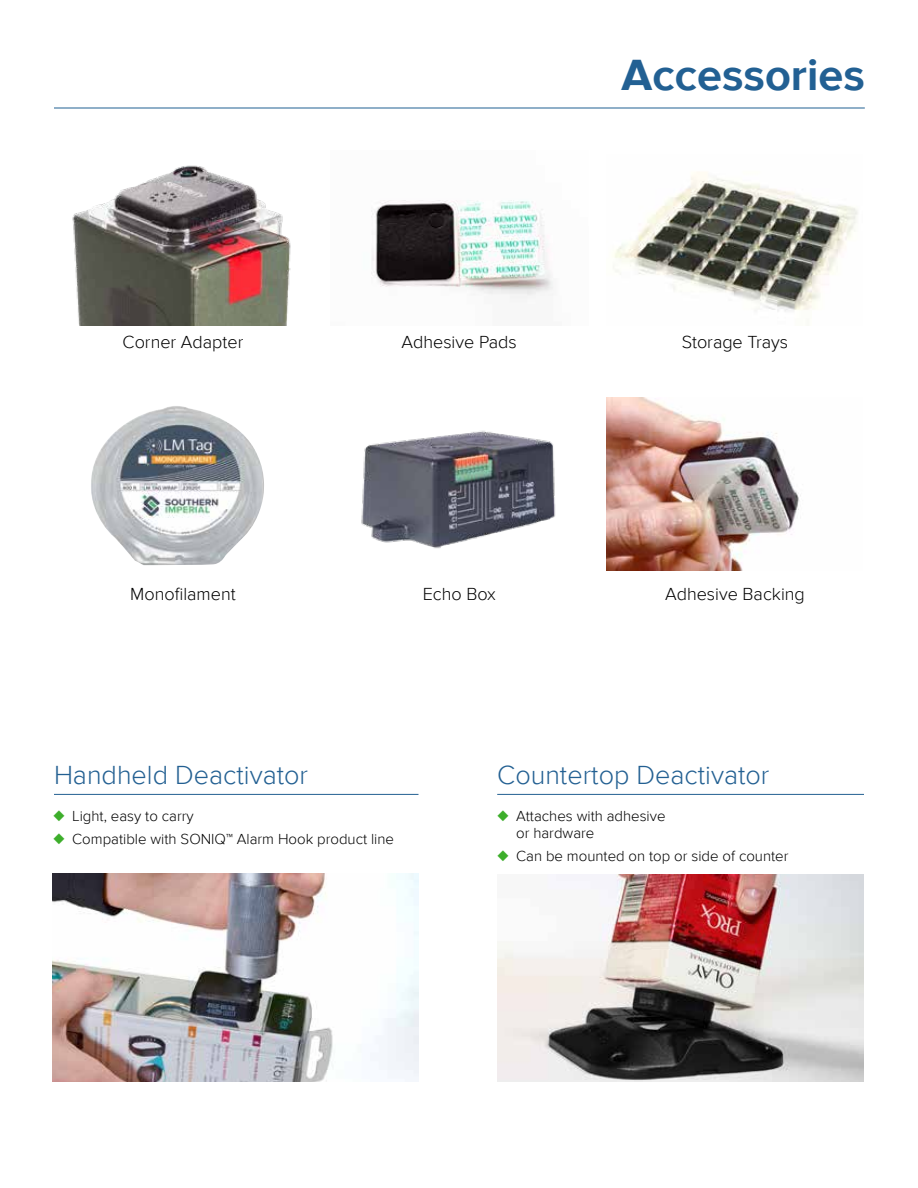
<style>
.page{position:relative;width:918px;height:1188px;background:#fff}
.page>*{position:absolute;margin:0;border:0;box-sizing:border-box;transform-origin:0 0}
.t1{font:700 45px "Proxima Nova";color:#226093}
.t2{font:300 27px "Proxima Nova";color:#236092}
.t3{font:300 18px "Proxima Nova";color:#000}
.t4{font:300 15px/16.5px "Proxima Nova";color:#000}
.s1{color:#3dae2b}
</style>
<div class="page">
<img style="left:72px;top:165px;width:219px;height:160px">
<img style="left:371px;top:200px;width:182px;height:99px">
<img style="left:361px;top:430px;width:195px;height:119px">
<hr style="left:54px;top:108px;width:811px;height:1px;background:#216092">
<img style="left:52px;top:873px;width:366px;height:209px">
<img style="left:498px;top:874px;width:365px;height:207px">
<hr style="left:54px;top:794px;width:364px;height:1px;background:#236092">
<hr style="left:497px;top:794px;width:367px;height:1px;background:#236092">
<img style="left:91px;top:406px;width:173px;height:159px">
<img style="left:612px;top:172px;width:246px;height:140px">
<img style="left:606px;top:398px;width:195px;height:173px">
<p class="t3" style="left:123px;top:332px;width:122px">Corner Adapter</p>
<p class="t3" style="left:130px;top:583px;width:107px">Monofilament</p>
<p class="t3" style="left:402px;top:332px;width:117px">Adhesive Pads</p>
<p class="t3" style="left:423px;top:583px;width:74px">Echo Box</p>
<h1 class="t1" style="left:622px;top:49px;width:245px">Accessories</h1>
<p class="t3" style="left:682px;top:332px;width:108px">Storage Trays</p>
<p class="t3" style="left:665px;top:583px;width:141px">Adhesive Backing</p>
<h2 class="t2" style="left:54px;top:759px;width:256px">Handheld Deactivator</h2>
<h2 class="t2" style="left:497px;top:759px;width:274px">Countertop Deactivator</h2>
<p class="t4" style="left:53px;top:808px;width:142px"><span class="s1">◆</span> Light, easy to carry</p>
<p class="t4" style="left:53px;top:832px;width:342px"><span class="s1">◆</span> Compatible with SONIQ™ Alarm Hook product line</p>
<p class="t4" style="left:516px;top:808px;width:151px;text-indent:-19px"><span class="s1">◆</span> Attaches with adhesive or hardware</p>
<p class="t4" style="left:497px;top:848px;width:293px"><span class="s1">◆</span> Can be mounted on top or side of counter</p>
</div>
